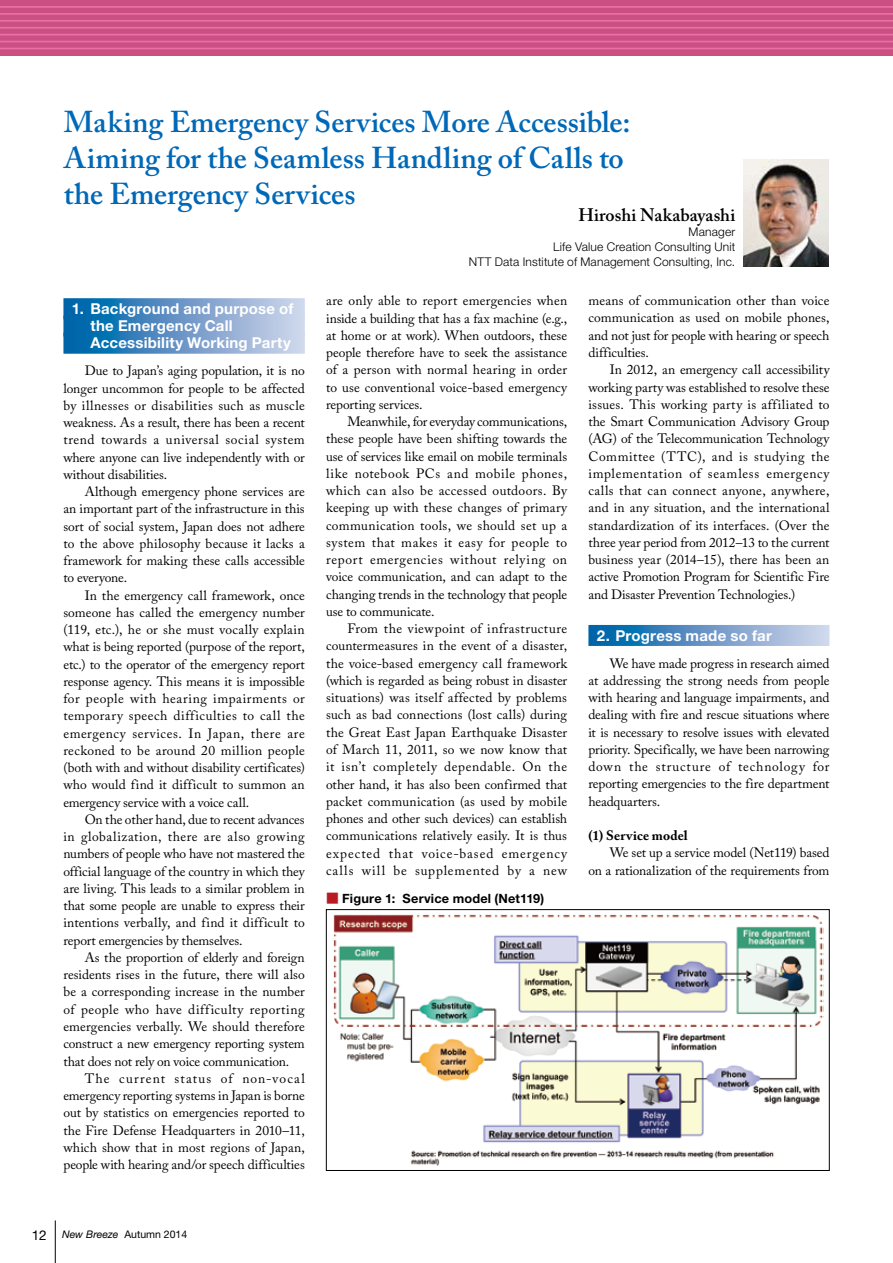
<style>
.page{position:relative;width:893px;height:1263px;background:#fff}
.page>*{position:absolute;margin:0;border:0;box-sizing:border-box;transform-origin:0 0}
.t1{font:600 30px/36px "Adobe Caslon Pro";color:#0068b7}
.t2{font:600 18px "Adobe Caslon Pro";letter-spacing:.005em;color:#000}
.t3{font:700 15px/17.2px "Helvetica Neue LT Std";letter-spacing:.015em;color:#fff}
.t4{font:13.5px/17.2px "Adobe Caslon Pro";color:#000;text-align:justify}
.t5{font:700 13.5px "Adobe Caslon Pro";letter-spacing:.01em;color:#000}
.t6{font:700 12.75px "Helvetica Neue LT Std";letter-spacing:.015em;color:#000}
.t7{font:300 12px/15px "Helvetica Neue LT Std";letter-spacing:.015em;color:#000;text-align:right}
.t8{font:10.5px "Helvetica Neue LT Std";color:#000}
.s1{font-family:"Shin Go Pro";font-weight:400;color:#b81c22}
.s2{font-size:13.5px}
.s3{font-style:italic}
</style>
<div class="page">
<hr style="left:55px;top:1220px;width:1px;height:43px;background:#000">
<div style="left:0;top:0;width:893px;height:55px;background:#ca5084"></div>
<hr style="left:0;top:6px;width:893px;height:2px;background:#eb6ea5">
<hr style="left:0;top:13px;width:893px;height:2px;background:#eb6ea5">
<hr style="left:0;top:20px;width:893px;height:2px;background:#eb6ea5">
<hr style="left:0;top:27px;width:893px;height:2px;background:#eb6ea5">
<hr style="left:0;top:34px;width:893px;height:1px;background:#eb6ea5">
<hr style="left:0;top:41px;width:893px;height:1px;background:#eb6ea5">
<hr style="left:0;top:48px;width:893px;height:1px;background:#eb6ea5">
<img style="left:333px;top:914px;width:490px;height:252px">
<div style="left:326px;top:909px;width:503px;height:262px;border:1px solid #000"></div>
<svg style="left:63px;top:298px;width:242px;height:17px;background:#679ac8"></svg>
<svg style="left:63px;top:315px;width:242px;height:18px;background:#6599c8"></svg>
<svg style="left:63px;top:333px;width:242px;height:21px;background:#679ac8"></svg>
<svg style="left:588px;top:625px;width:241px;height:21px;background:#6599c8"></svg>
<img style="left:744px;top:160px;width:85px;height:106px">
<h1 class="t1" style="left:64px;top:103px;width:568px">Making Emergency Services More Accessible:<br>Aiming for the Seamless Handling of Calls to the Emergency Services</h1>
<h2 class="t2" style="left:578px;top:204px;width:158px">Hiroshi Nakabayashi</h2>
<p class="t7" style="left:469px;top:224px;width:268px">Manager<br>Life Value Creation Consulting Unit<br>NTT Data Institute of Management Consulting, Inc.</p>
<p class="t4" style="left:588px;top:292px;width:243px">means of communication other than voice communication as used on mobile phones, and not just for people with hearing or speech difficulties.</p>
<p class="t4" style="left:588px;top:361px;width:243px;text-indent:21px">In 2012, an emergency call accessibility working party was established to resolve these issues. This working party is affiliated to the Smart Communication Advisory Group (AG) of the Telecommunication Technology Committee (TTC), and is studying the implementation of seamless emergency calls that can connect anyone, anywhere, and in any situation, and the international standardization of its interfaces. (Over the three year period from 2012–13 to the current business year (2014–15), there has been an active Promotion Program for Scientific Fire and Disaster Prevention Technologies.)</p>
<p class="t3" style="left:597px;top:626px;width:176px">2. Progress made so far</p>
<p class="t4" style="left:588px;top:654px;width:243px;text-indent:21px">We have made progress in research aimed at addressing the strong needs from people with hearing and language impairments, and dealing with fire and rescue situations where it is necessary to resolve issues with elevated priority. Specifically, we have been narrowing down the structure of technology for reporting emergencies to the fire department headquarters.</p>
<p class="t5" style="left:588px;top:827px;width:101px">(1) Service model</p>
<p class="t4" style="left:588px;top:844px;width:243px;text-align:right">We set up a service model (Net119) based<br>on a rationalization of the requirements from</p>
<p class="t4" style="left:326px;top:292px;width:243px">are only able to report emergencies when inside a building that has a fax machine (e.g., at home or at work). When outdoors, these people therefore have to seek the assistance of a person with normal hearing in order to use conventional voice-based emergency reporting services.</p>
<p class="t4" style="left:326px;top:413px;width:243px;text-indent:21px">Meanwhile, for everyday communications, these people have been shifting towards the use of services like email on mobile terminals like notebook PCs and mobile phones, which can also be accessed outdoors. By keeping up with these changes of primary communication tools, we should set up a system that makes it easy for people to report emergencies without relying on voice communication, and can adapt to the changing trends in the technology that people use to communicate.</p>
<p class="t4" style="left:326px;top:620px;width:243px;text-indent:21px">From the viewpoint of infrastructure countermeasures in the event of a disaster, the voice-based emergency call framework (which is regarded as being robust in disaster situations) was itself affected by problems such as bad connections (lost calls) during the Great East Japan Earthquake Disaster of March 11, 2011, so we now know that it isn’t completely dependable. On the other hand, it has also been confirmed that packet communication (as used by mobile phones and other such devices) can establish communications relatively easily. It is thus expected that voice-based emergency calls will be supplemented by a new</p>
<p class="t3" style="left:90px;top:299px;width:205px;text-indent:-18px">1. Background and purpose of the Emergency Call<br>Accessibility Working Party</p>
<p class="t4" style="left:63px;top:362px;width:243px;text-indent:21px">Due to Japan’s aging population, it is no longer uncommon for people to be affected by illnesses or disabilities such as muscle weakness. As a result, there has been a recent trend towards a universal social system where anyone can live independently with or without disabilities.</p>
<p class="t4" style="left:63px;top:483px;width:243px;text-indent:21px">Although emergency phone services are an important part of the infrastructure in this sort of social system, Japan does not adhere to the above philosophy because it lacks a framework for making these calls accessible to everyone.</p>
<p class="t4" style="left:63px;top:586px;width:243px;text-indent:21px">In the emergency call framework, once someone has called the emergency number (119, etc.), he or she must vocally explain what is being reported (purpose of the report, etc.) to the operator of the emergency report response agency. This means it is impossible for people with hearing impairments or temporary speech difficulties to call the emergency services. In Japan, there are reckoned to be around 20 million people (both with and without disability certificates) who would find it difficult to summon an emergency service with a voice call.</p>
<p class="t4" style="left:63px;top:811px;width:243px;text-indent:21px">On the other hand, due to recent advances in globalization, there are also growing numbers of people who have not mastered the official language of the country in which they are living. This leads to a similar problem in that some people are unable to express their intentions verbally, and find it difficult to report emergencies by themselves.</p>
<p class="t4" style="left:63px;top:949px;width:243px;text-indent:21px">As the proportion of elderly and foreign residents rises in the future, there will also be a corresponding increase in the number of people who have difficulty reporting emergencies verbally. We should therefore construct a new emergency reporting system that does not rely on voice communication.</p>
<p class="t4" style="left:63px;top:1069px;width:243px;text-indent:21px">The current status of non-vocal emergency reporting systems in Japan is borne out by statistics on emergencies reported to the Fire Defense Headquarters in 2010–11, which show that in most regions of Japan, people with hearing and/or speech difficulties</p>
<p class="t6" style="left:326px;top:890px;width:220px"><span class="s1">■</span> Figure 1: Service model (Net119)</p>
<p class="t8" style="left:32px;top:1228px;width:157px"><span class="s2">12</span> <span class="s3">New Breeze</span> Autumn 2014</p>
</div>
